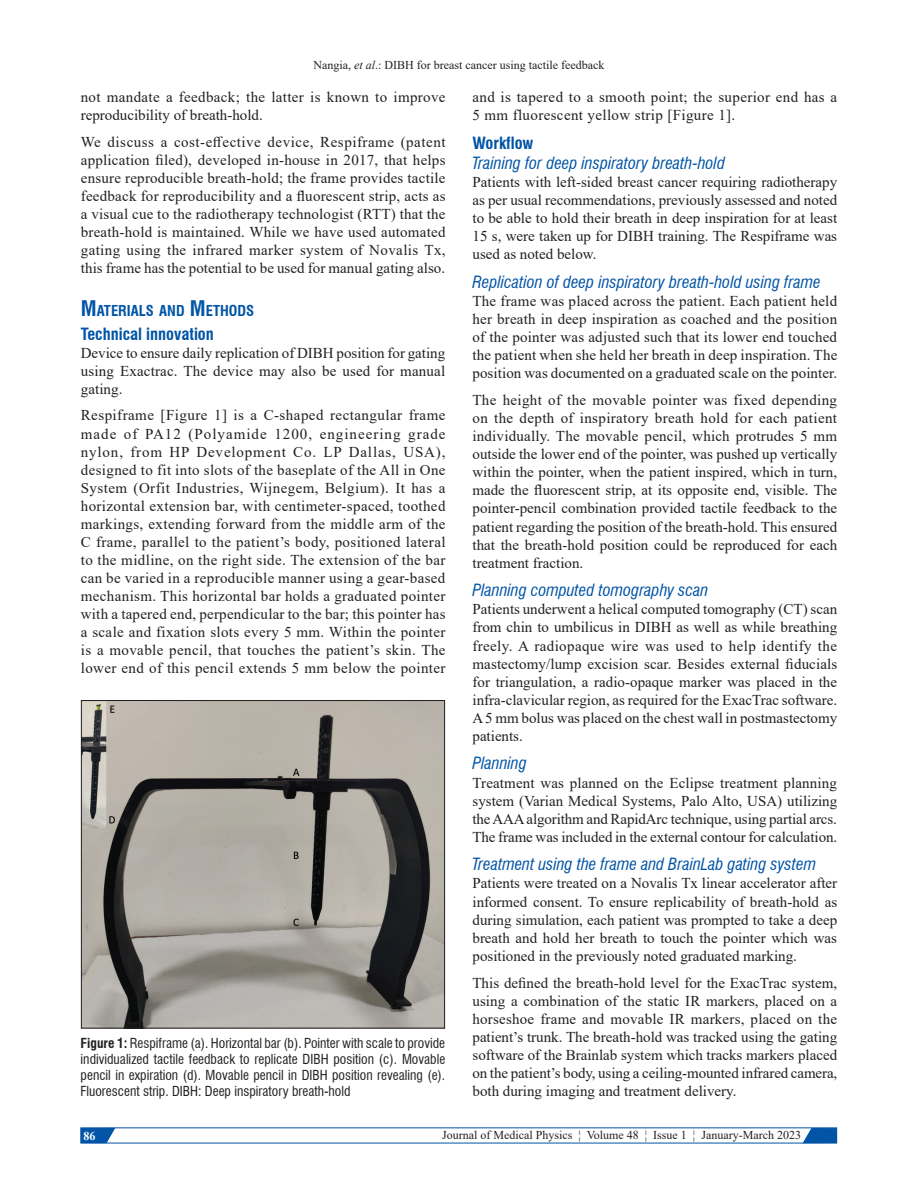
<style>
.page{position:relative;width:918px;height:1188px;background:#fff}
.page>*{position:absolute;margin:0;border:0;box-sizing:border-box;transform-origin:0 0}
.t1{font:italic condensed 16.5px "Swiss 721 BT";color:#0154a6}
.t2{font:700 condensed 16.5px "Swiss 721 BT";color:#0154a6}
.TX{font:15px/18.1px "Times New Roman";color:#231f20;text-align:justify}
.TX-2{font:15px/18.1px "Times New Roman";letter-spacing:.025em;color:#231f20}
.TX-3{font:15px/18px "Times New Roman";letter-spacing:.02em;color:#231f20}
.t3{font:700 condensed 14.7px "Swiss 721 BT";color:#0154a6}
.FGC{font:condensed 13.5px/16.2px "Swiss 721 BT";color:#231f20;text-align:justify}
.t4{font:12px "Times New Roman";color:#231f20}
.t5{font:700 12px "Times New Roman";color:#fff}
.s1{font-style:italic}
.s2{font-size:21px}
.s3{font-weight:700}
</style>
<div class="page">
<svg style="left:80px;top:1127px;width:758px;height:16px"></svg>
<img style="left:83px;top:702px;width:360px;height:324px">
<div style="left:81px;top:700px;width:364px;height:328px;border:1px solid #231f20"></div>
<p class="t4" style="left:314px;top:56px;width:292px">Nangia, <span class="s1">et al</span>.: DIBH for breast cancer using tactile feedback</p>
<p class="TX-3" style="left:81px;top:88px;width:366px">not mandate a feedback; the latter is known to improve reproducibility of breath‑hold.</p>
<p class="TX" style="left:81px;top:132px;width:366px">We discuss a cost‑effective device, Respiframe (patent application filed), developed in‑house in 2017, that helps ensure reproducible breath‑hold; the frame provides tactile feedback for reproducibility and a fluorescent strip, acts as a visual cue to the radiotherapy technologist (RTT) that the breath‑hold is maintained. While we have used automated gating using the infrared marker system of Novalis Tx, this frame has the potential to be used for manual gating also.</p>
<h1 class="t3" style="left:81px;top:301px;width:175px"><span class="s2">M</span>ATERIALS AND <span class="s2">M</span>ETHODS</h1>
<h2 class="t2" style="left:81px;top:324px;width:135px">Technical innovation</h2>
<p class="TX" style="left:81px;top:343px;width:366px">Device to ensure daily replication of DIBH position for gating using Exactrac. The device may also be used for manual gating.</p>
<p class="TX" style="left:81px;top:406px;width:366px">Respiframe [Figure 1] is a C‑shaped rectangular frame made of PA12 (Polyamide 1200, engineering grade nylon, from HP Development Co. LP Dallas, USA), designed to fit into slots of the baseplate of the All in One System (Orfit Industries, Wijnegem, Belgium). It has a horizontal extension bar, with centimeter‑spaced, toothed markings, extending forward from the middle arm of the C frame, parallel to the patient’s body, positioned lateral to the midline, on the right side. The extension of the bar can be varied in a reproducible manner using a gear‑based mechanism. This horizontal bar holds a graduated pointer with a tapered end, perpendicular to the bar; this pointer has a scale and fixation slots every 5 mm. Within the pointer is a movable pencil, that touches the patient’s skin. The lower end of this pencil extends 5 mm below the pointer</p>
<p class="FGC" style="left:81px;top:1035px;width:366px"><span class="s3">Figure 1:</span> Respiframe (a). Horizontal bar (b). Pointer with scale to provide individualized tactile feedback to replicate DIBH position (c). Movable pencil in expiration (d). Movable pencil in DIBH position revealing (e).<br>Fluorescent strip. DIBH: Deep inspiratory breath‑hold</p>
<p class="TX-2" style="left:472px;top:88px;width:366px">and is tapered to a smooth point; the superior end has a<br>5 mm fluorescent yellow strip [Figure 1].</p>
<h2 class="t2" style="left:472px;top:133px;width:62px">Workflow</h2>
<h3 class="t1" style="left:472px;top:153px;width:254px">Training for deep inspiratory breath‑hold</h3>
<p class="TX" style="left:472px;top:172px;width:366px">Patients with left‑sided breast cancer requiring radiotherapy as per usual recommendations, previously assessed and noted to be able to hold their breath in deep inspiration for at least 15 s, were taken up for DIBH training. The Respiframe was used as noted below.</p>
<h3 class="t1" style="left:472px;top:272px;width:350px">Replication of deep inspiratory breath‑hold using frame</h3>
<p class="TX" style="left:472px;top:291px;width:366px">The frame was placed across the patient. Each patient held her breath in deep inspiration as coached and the position of the pointer was adjusted such that its lower end touched the patient when she held her breath in deep inspiration. The position was documented on a graduated scale on the pointer.</p>
<p class="TX" style="left:472px;top:390px;width:366px">The height of the movable pointer was fixed depending on the depth of inspiratory breath hold for each patient individually. The movable pencil, which protrudes 5 mm outside the lower end of the pointer, was pushed up vertically within the pointer, when the patient inspired, which in turn, made the fluorescent strip, at its opposite end, visible. The pointer‑pencil combination provided tactile feedback to the patient regarding the position of the breath‑hold. This ensured that the breath‑hold position could be reproduced for each treatment fraction.</p>
<h3 class="t1" style="left:472px;top:580px;width:237px">Planning computed tomography scan</h3>
<p class="TX" style="left:472px;top:600px;width:366px">Patients underwent a helical computed tomography (CT) scan from chin to umbilicus in DIBH as well as while breathing freely. A radiopaque wire was used to help identify the mastectomy/lump excision scar. Besides external fiducials for triangulation, a radio‑opaque marker was placed in the infra‑clavicular region, as required for the ExacTrac software.<br>A5 mm bolus was placed on the chest wall in postmastectomy patients.</p>
<h3 class="t1" style="left:472px;top:754px;width:56px">Planning</h3>
<p class="TX" style="left:472px;top:773px;width:366px">Treatment was planned on the Eclipse treatment planning system (Varian Medical Systems, Palo Alto, USA) utilizing the AAA algorithm and RapidArc technique, using partial arcs.<br>The frame was included in the external contour for calculation.</p>
<h3 class="t1" style="left:472px;top:854px;width:345px">Treatment using the frame and BrainLab gating system</h3>
<p class="TX" style="left:472px;top:874px;width:366px">Patients were treated on a Novalis Tx linear accelerator after informed consent. To ensure replicability of breath‑hold as during simulation, each patient was prompted to take a deep breath and hold her breath to touch the pointer which was positioned in the previously noted graduated marking.</p>
<p class="TX" style="left:472px;top:973px;width:366px">This defined the breath‑hold level for the ExacTrac system, using a combination of the static IR markers, placed on a horseshoe frame and movable IR markers, placed on the patient’s trunk. The breath‑hold was tracked using the gating software of the Brainlab system which tracks markers placed on the patient’s body, using a ceiling‑mounted infrared camera, both during imaging and treatment delivery.</p>
<p class="t5" style="left:84px;top:1127px;width:13px">86</p>
<p class="t4" style="left:442px;top:1127px;width:360px">Journal of Medical Physics ¦ Volume 48 ¦ Issue 1 ¦ January-March 2023</p>
</div>
